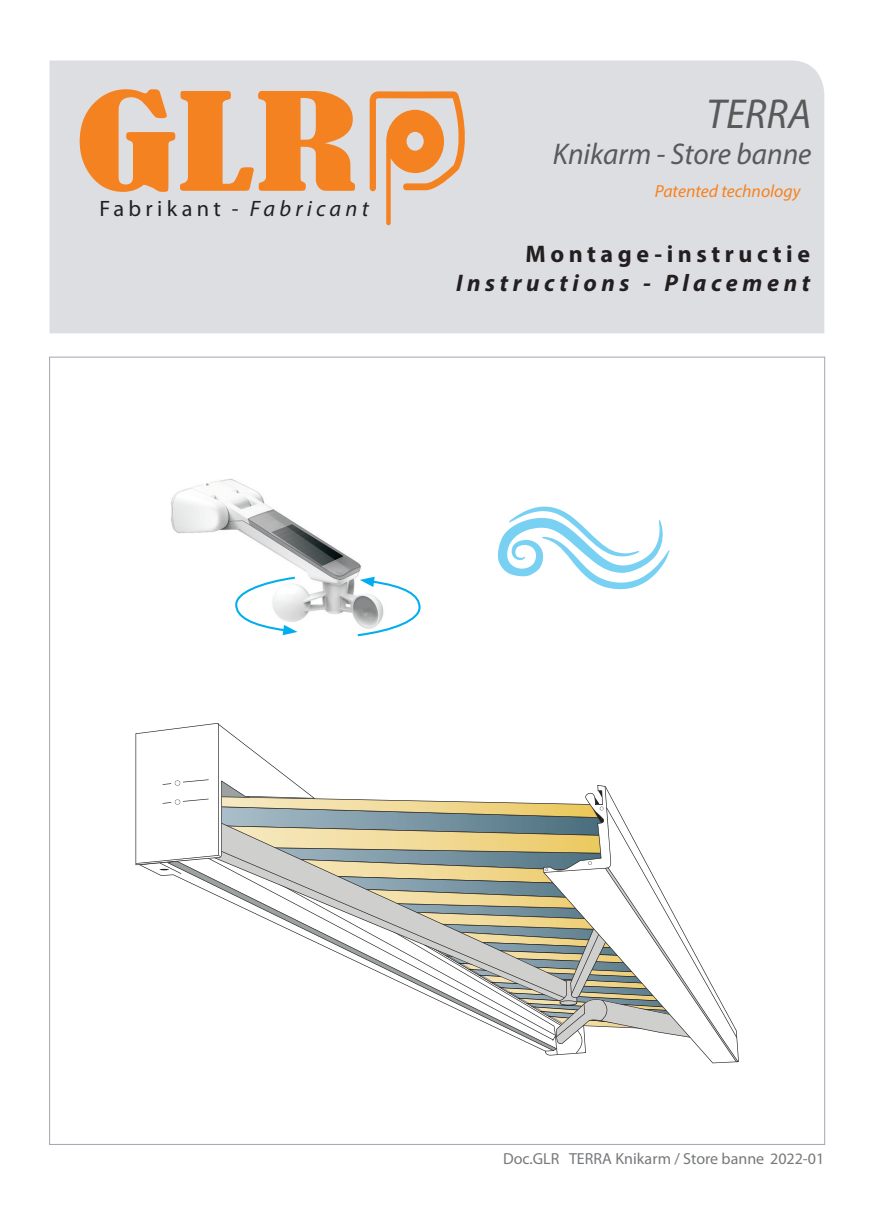
<style>
.page{position:relative;width:874px;height:1225px;background:#fff}
.page>*{position:absolute;margin:0;border:0;box-sizing:border-box;transform-origin:0 0}
.t1{font:italic 42px "Myriad Pro";color:#595959}
.t2{font:italic 30px "Myriad Pro";color:#595959}
.t3{font:italic 700 24px "Myriad Pro";letter-spacing:.19em;color:#231f20}
.t4{font:700 24px "Myriad Pro";letter-spacing:.19em;color:#231f20}
.t5{font:22.4px "Myriad Pro";letter-spacing:.19em;color:#231f20}
.t6{font:italic 17.6px "Myriad Pro";color:#f58220}
.t7{font:16px "Myriad Pro";color:#76787b}
.s1{font-style:italic}
</style>
<div class="page">
<div style="left:49px;top:61px;width:774px;height:272px;background:#dddee2"></div>
<svg style="left:135px;top:723px;width:603px;height:339px"></svg>
<svg style="left:498px;top:506px;width:171px;height:84px"></svg>
<svg style="left:80px;top:89px;width:275px;height:103px;background:#eba66d"></svg>
<svg style="left:369px;top:91px;width:102px;height:134px;background:#e5bc9a"></svg>
<img style="left:171px;top:478px;width:204px;height:158px">
<svg style="left:234px;top:575px;width:63px;height:60px"></svg>
<svg style="left:355px;top:577px;width:66px;height:60px"></svg>
<p class="t5" style="left:99px;top:194px;width:270px">Fabrikant - <span class="s1">Fabricant</span></p>
<p class="t1" style="left:706px;top:88px;width:106px">TERRA</p>
<p class="t2" style="left:552px;top:135px;width:260px">Knikarm - Store banne</p>
<p class="t6" style="left:654px;top:181px;width:147px">Patented technology</p>
<p class="t4" style="left:525px;top:238px;width:286px">Montage-instructie</p>
<p class="t3" style="left:456px;top:267px;width:355px">Instructions - Placement</p>
<p class="t7" style="left:503px;top:1149px;width:322px">Doc.GLR TERRA Knikarm / Store banne 2022-01</p>
</div>
